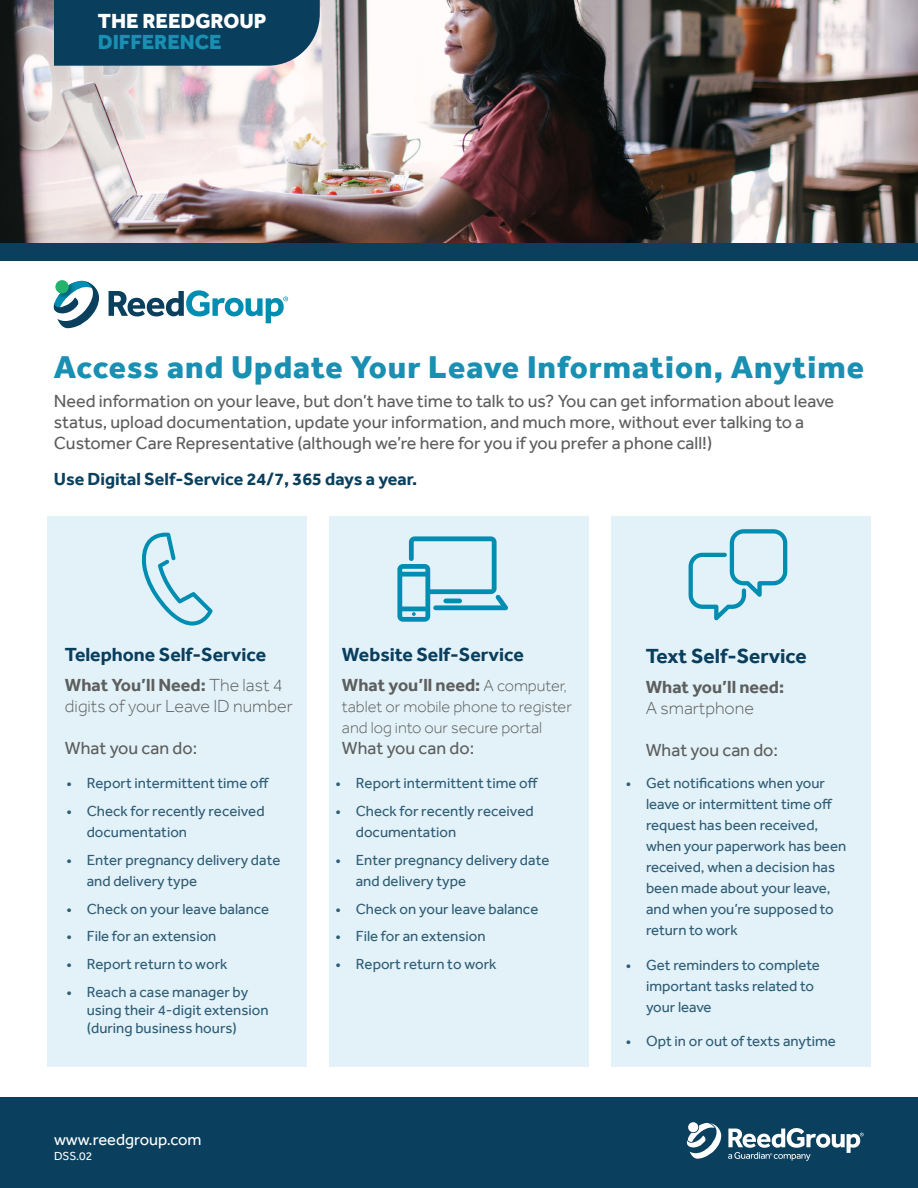
<style>
.page{position:relative;width:918px;height:1188px;background:#fff}
.page>*{position:absolute;margin:0;border:0;box-sizing:border-box;transform-origin:0 0}
.t1{font:800 32.4px "Effra";letter-spacing:.03em;color:#198fb2}
.t2{font:700 21px "Effra App";color:#0a3e5d}
.t3{font:800 21px "Effra";color:#fff}
.t4{font:800 21px "Effra";color:#198fb2}
.t5{font:700 19.5px "Effra App";color:#0a3e5d}
.t6{font:18px/21px "Effra App";color:#5d5f5e}
.t7{font:700 18px/21px "Effra App";color:#5d5f5e}
.t8{font:300 18px/21px "Effra App";color:#5d5f5e}
.t9{font:700 18px "Effra App";color:#0a405e}
.t10{font:300 16.5px/21px "Effra App";color:#5d5f5e}
.t11{font:16.5px "Effra";color:#fff}
.t12{font:15px/21px "Effra";color:#2f5d76}
.t13{font:12px "Effra";color:#fff}
.s1{font-weight:700}
.s2{font-weight:300;font-size:16.5px}
.s3{font-weight:300}
</style>
<div class="page">
<div style="left:48px;top:516px;width:259px;height:551px;background:#e3f2f9"></div>
<div style="left:329px;top:516px;width:259px;height:551px;background:#e3f2f9"></div>
<div style="left:611px;top:516px;width:259px;height:551px;background:#e3f2f9"></div>
<img style="left:0;top:0;width:918px;height:243px">
<div style="left:0;top:243px;width:918px;height:18px;background:#0a405e"></div>
<div style="left:0;top:1097px;width:918px;height:91px;background:#0a405e"></div>
<svg style="left:53px;top:280px;width:235px;height:49px"></svg>
<svg style="left:687px;top:1123px;width:35px;height:36px"></svg>
<div style="left:688px;top:1122px;width:10px;height:10px;background:#fff;border-radius:50%"></div>
<svg style="left:728px;top:1128px;width:136px;height:33px"></svg>
<div style="left:54px;top:0;width:266px;height:66px;background:#0a3e5d"></div>
<svg style="left:141px;top:532px;width:72px;height:94px"></svg>
<svg style="left:689px;top:529px;width:98px;height:91px"></svg>
<svg style="left:397px;top:536px;width:111px;height:86px"></svg>
<p class="t3" style="left:98px;top:8px;width:170px">THE REEDGROUP</p>
<p class="t4" style="left:98px;top:29px;width:125px">DIFFERENCE</p>
<p class="t1" style="left:54px;top:348px;width:812px">Access and Update Your Leave Information, Anytime</p>
<p class="t6" style="left:54px;top:390px;width:782px">Need information on your leave, but don’t have time to talk to us? You can get information about leave status, upload documentation, update your information, and much more, without ever talking to a<br>Customer Care Representative (although we’re here for you if you prefer a phone call!)</p>
<p class="t9" style="left:54px;top:468px;width:365px">Use Digital Self-Service 24/7, 365 days a year.</p>
<p class="t5" style="left:65px;top:643px;width:203px">Telephone Self-Service</p>
<p class="t8" style="left:65px;top:675px;width:229px"><span class="s1">What You’ll Need:</span> The last 4 digits of your Leave ID number</p>
<p class="t6" style="left:65px;top:738px;width:134px">What you can do:</p>
<p class="t12" style="left:66px;top:773px;width:204px">• Report intermittent time off</p>
<p class="t12" style="left:87px;top:800px;width:179px;text-indent:-20px">• Check for recently received documentation</p>
<p class="t12" style="left:87px;top:849px;width:195px;text-indent:-20px">• Enter pregnancy delivery date and delivery type</p>
<p class="t12" style="left:66px;top:898px;width:204px">• Check on your leave balance</p>
<p class="t12" style="left:66px;top:926px;width:151px">• File for an extension</p>
<p class="t12" style="left:66px;top:953px;width:163px">• Report return to work</p>
<p class="t12" style="left:87px;top:983px;width:183px;line-height:18px;text-indent:-20px">• Reach a case manager by using their 4-digit extension (during business hours)</p>
<p class="t11" style="left:54px;top:1129px;width:149px">www.reedgroup.com</p>
<p class="t13" style="left:54px;top:1148px;width:40px">DSS.02</p>
<p class="t5" style="left:342px;top:643px;width:183px">Website Self-Service</p>
<p class="t7" style="left:342px;top:675px;width:227px">What you’ll need: <span class="s2">A computer,</span></p>
<p class="t10" style="left:342px;top:696px;width:232px">tablet or mobile phone to register and log into our secure portal</p>
<p class="t6" style="left:342px;top:738px;width:134px">What you can do:</p>
<p class="t12" style="left:336px;top:773px;width:204px">• Report intermittent time off</p>
<p class="t12" style="left:356px;top:800px;width:179px;text-indent:-20px">• Check for recently received documentation</p>
<p class="t12" style="left:356px;top:849px;width:195px;text-indent:-20px">• Enter pregnancy delivery date and delivery type</p>
<p class="t12" style="left:336px;top:898px;width:204px">• Check on your leave balance</p>
<p class="t12" style="left:336px;top:926px;width:151px">• File for an extension</p>
<p class="t12" style="left:336px;top:953px;width:163px">• Report return to work</p>
<p class="t2" style="left:646px;top:643px;width:162px">Text Self-Service</p>
<p class="t7" style="left:646px;top:676px;width:140px">What you’ll need:<br><span class="s3">A smartphone</span></p>
<p class="t6" style="left:646px;top:739px;width:134px">What you can do:</p>
<p class="t12" style="left:646px;top:773px;width:202px;text-indent:-20px">• Get notifications when your leave or intermittent time off request has been received, when your paperwork has been received, when a decision has been made about your leave, and when you’re supposed to return to work</p>
<p class="t12" style="left:646px;top:954px;width:175px;text-indent:-20px">• Get reminders to complete important tasks related to your leave</p>
<p class="t12" style="left:626px;top:1031px;width:212px">• Opt in or out of texts anytime</p>
</div>
